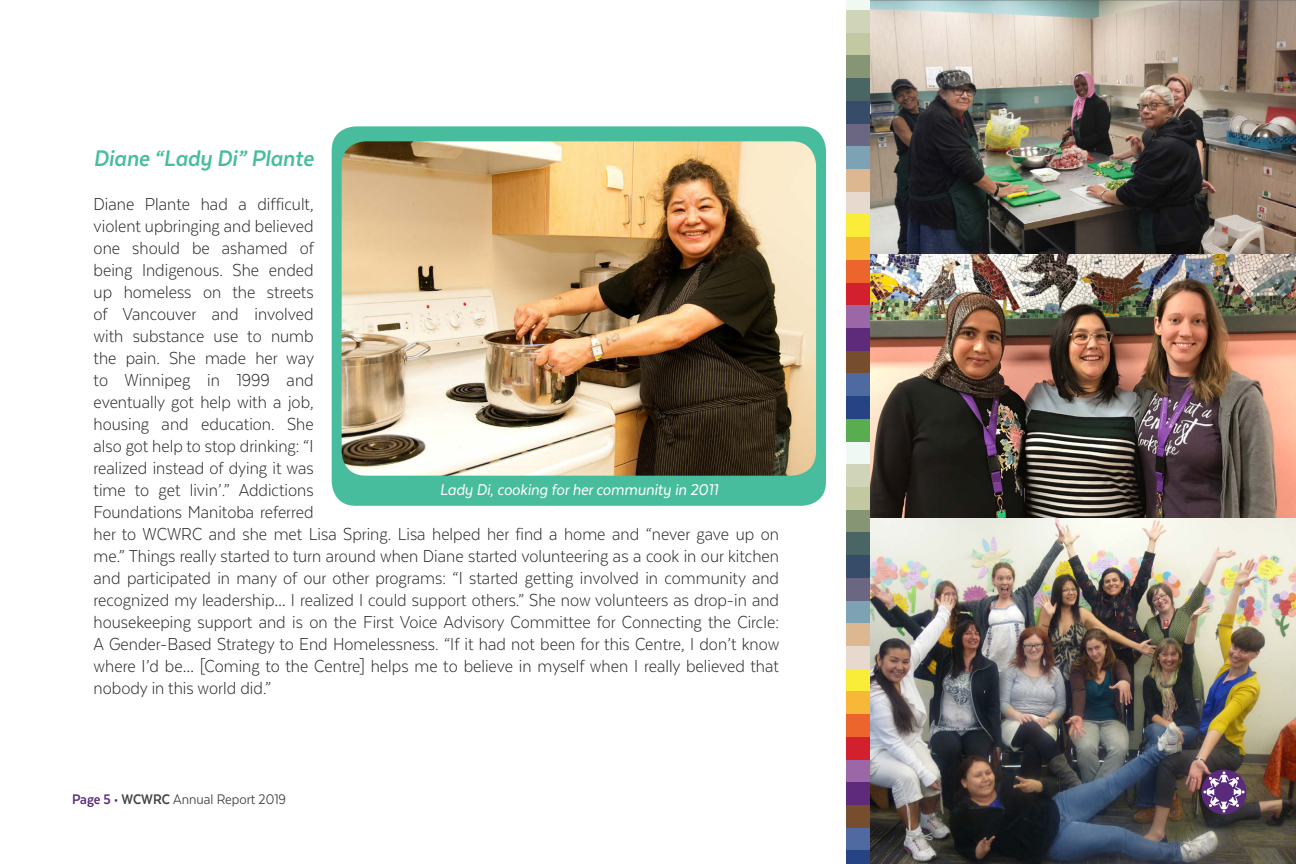
<style>
.page{position:relative;width:1296px;height:864px;background:#fff}
.page>*{position:absolute;margin:0;border:0;box-sizing:border-box;transform-origin:0 0}
.Main_Body_Text{font:italic 700 26px "Texta Narrow";color:#48bd9e}
.Main_Body_Text-2{font:300 20px/22px "Texta Narrow";color:#292927}
.Main_Body_Text-3{font:italic 18px "Texta Narrow";color:#fff}
.t1{font:16px "Texta Narrow";color:#414042}
.s1{font-weight:700;color:#5a2b7b}
.s2{font-weight:700}
</style>
<div class="page">
<img style="left:870px;top:0;width:426px;height:255px">
<img style="left:870px;top:255px;width:426px;height:264px">
<img style="left:870px;top:519px;width:426px;height:345px">
<div style="left:846px;top:782px;width:24px;height:23px;background:#5d2b7a"></div>
<div style="left:846px;top:759px;width:24px;height:23px;background:#9b67a6"></div>
<div style="left:846px;top:737px;width:24px;height:22px;background:#d3202f"></div>
<div style="left:846px;top:714px;width:24px;height:23px;background:#ec652d"></div>
<div style="left:846px;top:691px;width:24px;height:23px;background:#f7b738"></div>
<div style="left:846px;top:669px;width:24px;height:22px;background:#f9ed39"></div>
<div style="left:846px;top:646px;width:24px;height:23px;background:#e8d9ce"></div>
<div style="left:846px;top:623px;width:24px;height:23px;background:#ddb78f"></div>
<div style="left:846px;top:600px;width:24px;height:23px;background:#7ca2b4"></div>
<div style="left:846px;top:578px;width:24px;height:22px;background:#6b6782"></div>
<div style="left:846px;top:555px;width:24px;height:23px;background:#364c69"></div>
<div style="left:846px;top:532px;width:24px;height:23px;background:#496665"></div>
<div style="left:846px;top:510px;width:24px;height:22px;background:#869674"></div>
<div style="left:846px;top:487px;width:24px;height:23px;background:#c1c8a2"></div>
<div style="left:846px;top:464px;width:24px;height:23px;background:#d0d5ba"></div>
<div style="left:846px;top:441px;width:24px;height:23px;background:#f0f8f3"></div>
<div style="left:846px;top:419px;width:24px;height:22px;background:#5aac50"></div>
<div style="left:846px;top:396px;width:24px;height:23px;background:#264384"></div>
<div style="left:846px;top:373px;width:24px;height:23px;background:#4f6aa0"></div>
<div style="left:846px;top:351px;width:24px;height:22px;background:#764e2d"></div>
<div style="left:846px;top:328px;width:24px;height:23px;background:#5d2b7a"></div>
<div style="left:846px;top:305px;width:24px;height:23px;background:#9b67a6"></div>
<div style="left:846px;top:282px;width:24px;height:23px;background:#d3202f"></div>
<div style="left:846px;top:260px;width:24px;height:22px;background:#ec652d"></div>
<div style="left:846px;top:237px;width:24px;height:23px;background:#f7b738"></div>
<div style="left:846px;top:214px;width:24px;height:23px;background:#f9ed39"></div>
<div style="left:846px;top:192px;width:24px;height:22px;background:#e8d9ce"></div>
<div style="left:846px;top:169px;width:24px;height:23px;background:#ddb78f"></div>
<div style="left:846px;top:146px;width:24px;height:23px;background:#7ca2b4"></div>
<div style="left:846px;top:123px;width:24px;height:23px;background:#6b6782"></div>
<div style="left:846px;top:101px;width:24px;height:22px;background:#364c69"></div>
<div style="left:846px;top:78px;width:24px;height:23px;background:#496665"></div>
<div style="left:846px;top:55px;width:24px;height:23px;background:#869674"></div>
<div style="left:846px;top:33px;width:24px;height:22px;background:#c1c8a2"></div>
<div style="left:846px;top:10px;width:24px;height:23px;background:#d0d5ba"></div>
<div style="left:846px;top:0;width:24px;height:10px;background:#f0f8f3"></div>
<div style="left:846px;top:850px;width:24px;height:14px;background:#264384"></div>
<div style="left:846px;top:828px;width:24px;height:22px;background:#4f6aa0"></div>
<div style="left:846px;top:805px;width:24px;height:23px;background:#764e2d"></div>
<div style="left:332px;top:126px;width:494px;height:380px;background:#48bd9e;border-radius:24px"></div>
<img style="left:342px;top:141px;width:474px;height:335px">
<svg style="left:1201px;top:769px;width:46px;height:46px;background:#745682"></svg>
<p class="Main_Body_Text" style="left:94px;top:145px;width:222px">Diane “Lady Di” Plante</p>
<p class="Main_Body_Text-2" style="left:94px;top:193px;width:687px">Diane Plante had a difficult,<br>violent upbringing and believed<br>one should be ashamed of<br>being Indigenous. She ended<br>up homeless on the streets<br>of Vancouver and involved<br>with substance use to numb<br>the pain. She made her way<br>to Winnipeg in 1999 and<br>eventually got help with a job,<br>housing and education. She<br>also got help to stop drinking: “I<br>realized instead of dying it was<br>time to get livin’.” Addictions<br>Foundations Manitoba referred<br>her to WCWRC and she met Lisa Spring. Lisa helped her find a home and “never gave up on me.” Things really started to turn around when Diane started volunteering as a cook in our kitchen and participated in many of our other programs: “I started getting involved in community and recognized my leadership… I realized I could support others.” She now volunteers as drop-in and housekeeping support and is on the First Voice Advisory Committee for Connecting the Circle:<br>A Gender-Based Strategy to End Homelessness. “If it had not been for this Centre, I don’t know where I’d be… [Coming to the Centre] helps me to believe in myself when I really believed that nobody in this world did.”</p>
<p class="Main_Body_Text-3" style="left:440px;top:481px;width:280px">Lady Di, cooking for her community in 2011</p>
<p class="t1" style="left:72px;top:791px;width:216px"><span class="s1">Page 5 •</span> <span class="s2">WCWRC</span> Annual Report 2019</p>
</div>
